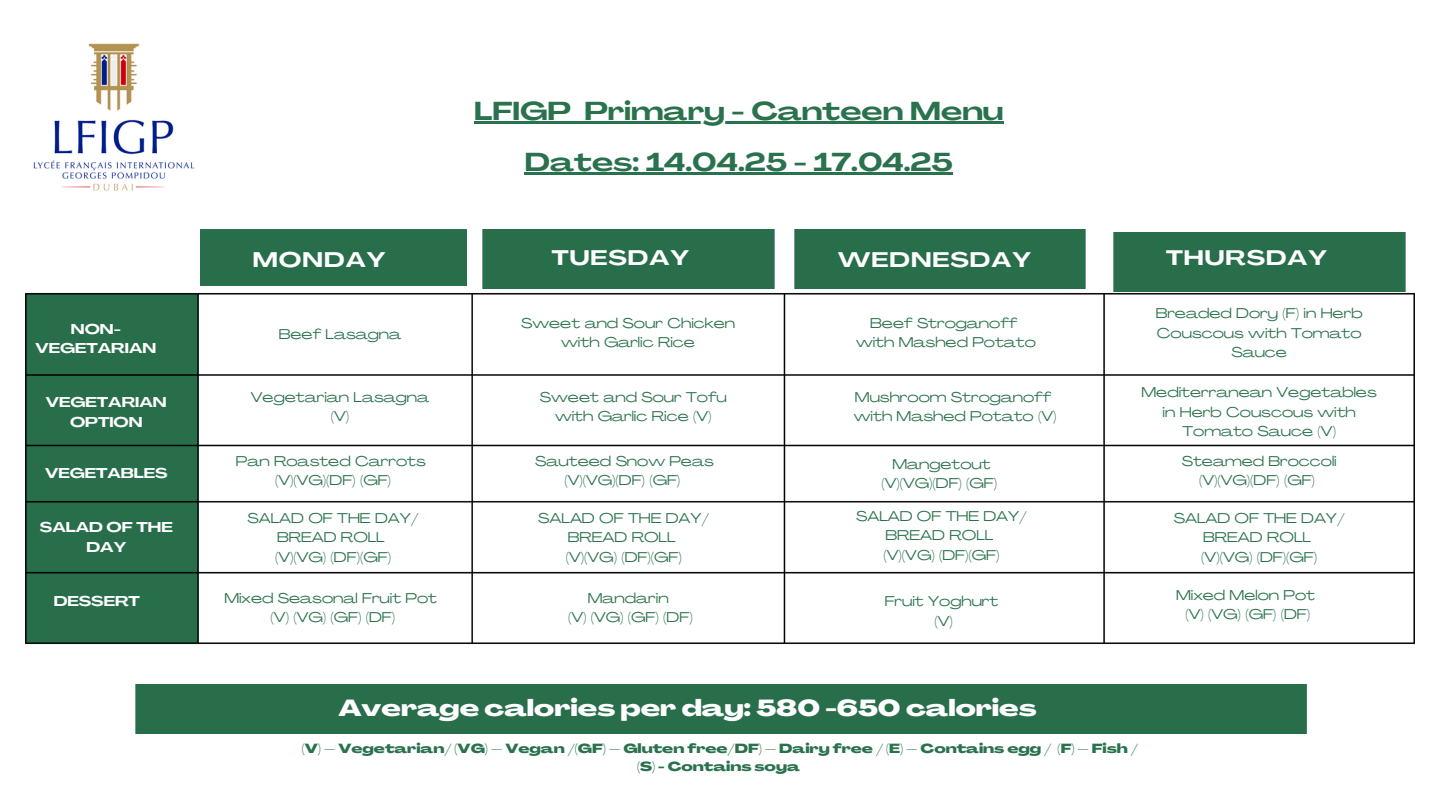
<style>
.page{position:relative;width:1440px;height:810px;background:#fff}
.page>*{position:absolute;margin:0;border:0;box-sizing:border-box;transform-origin:0 0}
.t1{font:700 25.6px/51px "Agrandir Grand";color:#2a724d}
.t2{font:800 22.9px "Agrandir Grand";color:#fefefe}
.t3{font:700 20.8px "Agrandir Grand";letter-spacing:.05em;color:#fefefe}
.t4{font:700 20.7px "Agrandir Grand";letter-spacing:.05em;color:#fefefe}
.t5{font:14px/19.5px "Agrandir Grand";color:#2a724d;text-align:center}
.t6{font:700 14px/19.5px "Agrandir Grand";color:#fff;text-align:center}
.t7{font:800 13px "Agrandir Grand";color:#2a724d}
</style>
<div class="page">
<div style="left:136px;top:685px;width:1170px;height:49px;background:#286e4b"></div>
<div style="left:200px;top:230px;width:266px;height:56px;background:#286e4b"></div>
<div style="left:482px;top:230px;width:292px;height:58px;background:#286e4b"></div>
<div style="left:794px;top:230px;width:292px;height:58px;background:#286e4b"></div>
<div style="left:1113px;top:233px;width:292px;height:56px;background:#286e4b"></div>
<img style="left:25px;top:289px;width:1390px;height:355px">
<hr style="left:474px;top:121px;width:97px;height:2px;background:#2a724d">
<svg style="left:571px;top:121px;width:13px;height:2px"></svg>
<hr style="left:584px;top:121px;width:420px;height:2px;background:#2a724d">
<hr style="left:525px;top:172px;width:428px;height:2px;background:#2a724d">
<img style="left:33px;top:43px;width:162px;height:148px">
<p class="t6" style="left:36px;top:320px;width:122px">NON-<br>VEGETARIAN</p>
<p class="t6" style="left:46px;top:394px;width:122px">VEGETARIAN<br>OPTION</p>
<h1 class="t6" style="left:45px;top:465px;width:124px">VEGETABLES</h1>
<p class="t6" style="left:40px;top:519px;width:134px">SALAD OF THE<br>DAY</p>
<h1 class="t6" style="left:54px;top:593px;width:88px">DESSERT</h1>
<h2 class="t1" style="left:525px;top:88px;width:480px;text-indent:59px">Primary - Canteen Menu<br>Dates: 14.04.25 - 17.04.25</h2>
<p class="t1" style="left:474px;top:88px;width:98px">LFIGP</p>
<p class="t3" style="left:253px;top:252px;width:134px">MONDAY</p>
<p class="t3" style="left:552px;top:249px;width:139px">TUESDAY</p>
<p class="t3" style="left:838px;top:252px;width:194px">WEDNESDAY</p>
<p class="t5" style="left:279px;top:326px;width:124px">Beef Lasagna</p>
<h2 class="t5" style="left:251px;top:389px;width:180px">Vegetarian Lasagna</h2>
<h2 class="t5" style="left:331px;top:408px;width:20px">(V)</h2>
<h2 class="t5" style="left:236px;top:453px;width:191px">Pan Roasted Carrots</h2>
<p class="t5" style="left:275px;top:472px;width:117px">(V)(VG)(DF) (GF)</p>
<h5 class="t5" style="left:521px;top:315px;width:216px">Sweet and Sour Chicken</h5>
<p class="t5" style="left:561px;top:334px;width:135px">with Garlic Rice</p>
<p class="t5" style="left:540px;top:389px;width:188px">Sweet and Sour Tofu</p>
<h5 class="t5" style="left:555px;top:408px;width:158px">with Garlic Rice (V)</h5>
<h6 class="t5" style="left:535px;top:453px;width:180px">Sauteed Snow Peas</h6>
<h5 class="t5" style="left:564px;top:472px;width:117px">(V)(VG)(DF) (GF)</h5>
<p class="t5" style="left:870px;top:315px;width:149px">Beef Stroganoff</p>
<p class="t5" style="left:856px;top:334px;width:181px">with Mashed Potato</p>
<p class="t5" style="left:855px;top:389px;width:198px">Mushroom Stroganoff</p>
<p class="t5" style="left:854px;top:408px;width:204px">with Mashed Potato (V)</p>
<p class="t5" style="left:892px;top:455px;width:100px">Mangetout</p>
<p class="t5" style="left:881px;top:475px;width:117px">(V)(VG)(DF) (GF)</p>
<p class="t4" style="left:1166px;top:249px;width:162px">THURSDAY</p>
<h5 class="t5" style="left:1156px;top:305px;width:208px">Breaded Dory (F) in Herb<br>Couscous with Tomato<br>Sauce</h5>
<p class="t5" style="left:1142px;top:384px;width:237px">Mediterranean Vegetables</p>
<h5 class="t5" style="left:1163px;top:404px;width:195px">in Herb Couscous with<br>Tomato Sauce (V)</h5>
<p class="t5" style="left:1182px;top:453px;width:157px">Steamed Broccoli</p>
<p class="t5" style="left:1199px;top:472px;width:117px">(V)(VG)(DF) (GF)</p>
<p class="t5" style="left:248px;top:509px;width:172px">SALAD OF THE DAY/<br>BREAD ROLL<br>(V)(VG) (DF)(GF)</p>
<h6 class="t5" style="left:224px;top:589px;width:214px">Mixed Seasonal Fruit Pot</h6>
<p class="t5" style="left:271px;top:609px;width:126px">(V) (VG) (GF) (DF)</p>
<p class="t5" style="left:538px;top:509px;width:172px">SALAD OF THE DAY/<br>BREAD ROLL<br>(V)(VG) (DF)(GF)</p>
<p class="t5" style="left:856px;top:508px;width:172px">SALAD OF THE DAY/<br>BREAD ROLL<br>(V)(VG) (DF)(GF)</p>
<p class="t5" style="left:1174px;top:509px;width:172px">SALAD OF THE DAY/<br>BREAD ROLL<br>(V)(VG) (DF)(GF)</p>
<p class="t5" style="left:588px;top:589px;width:82px">Mandarin</p>
<h6 class="t5" style="left:568px;top:609px;width:126px">(V) (VG) (GF) (DF)</h6>
<p class="t5" style="left:885px;top:593px;width:115px">Fruit Yoghurt</p>
<p class="t5" style="left:935px;top:612px;width:20px">(V)</p>
<h6 class="t5" style="left:1176px;top:586px;width:140px">Mixed Melon Pot</h6>
<p class="t5" style="left:1186px;top:606px;width:126px">(V) (VG) (GF) (DF)</p>
<h4 class="t2" style="left:338px;top:699px;width:700px">Average calories per day: 580 -650 calories</h4>
<p class="t7" style="left:302px;top:743px;width:838px">(V) – Vegetarian/ (VG) – Vegan /(GF) – Gluten free/DF) – Dairy free / (E) – Contains egg / (F) – Fish /</p>
<p class="t7" style="left:637px;top:761px;width:164px">(S) - Contains soya</p>
</div>
